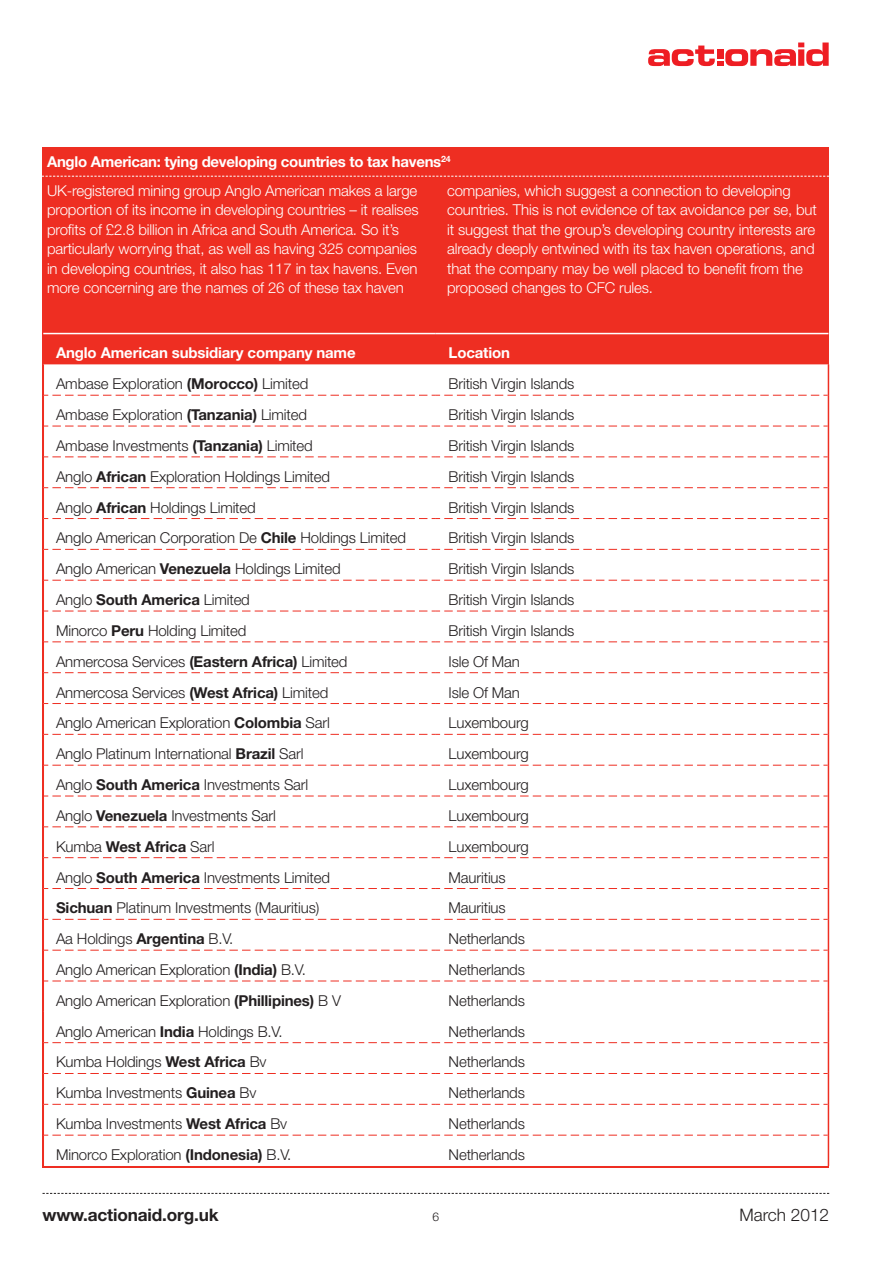
<style>
.page{position:relative;width:893px;height:1263px;background:#fff}
.page>*{position:absolute;margin:0;border:0;box-sizing:border-box;transform-origin:0 0}
.t1{font:700 17.25px "Helvetica Neue";letter-spacing:-.01em;color:#231f20}
.t2{font:300 17.25px "Helvetica Neue";color:#231f20}
.New_Text{font:300 15px "Helvetica Neue";letter-spacing:-.01em;color:#231f20}
.t3{font:300 15px/19.5px "Helvetica Neue";letter-spacing:-.01em;color:#fff}
.New_Text-2{font:700 15px/28.5px "Helvetica Neue";letter-spacing:-.02em;color:#fff}
.New_Text-3{font:700 15px "Helvetica Neue";letter-spacing:-.01em;color:#231f20}
.t4{font:300 12px "Helvetica Neue";color:#231f20}
.s1{font-weight:300}
.s2{font-weight:700}
</style>
<div class="page">
<div style="left:43px;top:149px;width:786px;height:1019px;background:#ee2e22"></div>
<div style="left:43px;top:147px;width:786px;height:160px;background:#ee2e22"></div>
<svg style="left:42px;top:176px;width:787px;height:1px"></svg>
<svg style="left:43px;top:334px;width:785px;height:1px"></svg>
<div style="left:44px;top:364px;width:784px;height:802px;background:#fff"></div>
<svg style="left:44px;top:395px;width:784px;height:1px"></svg>
<svg style="left:44px;top:426px;width:784px;height:1px"></svg>
<svg style="left:44px;top:456px;width:784px;height:1px"></svg>
<svg style="left:44px;top:487px;width:784px;height:1px"></svg>
<svg style="left:44px;top:518px;width:784px;height:1px"></svg>
<svg style="left:44px;top:549px;width:784px;height:1px"></svg>
<svg style="left:44px;top:580px;width:784px;height:1px"></svg>
<svg style="left:44px;top:611px;width:784px;height:1px"></svg>
<svg style="left:44px;top:641px;width:784px;height:1px"></svg>
<svg style="left:44px;top:672px;width:784px;height:1px"></svg>
<svg style="left:44px;top:703px;width:784px;height:1px"></svg>
<svg style="left:44px;top:734px;width:784px;height:1px"></svg>
<svg style="left:44px;top:765px;width:784px;height:1px"></svg>
<svg style="left:44px;top:796px;width:784px;height:1px"></svg>
<svg style="left:44px;top:826px;width:784px;height:1px"></svg>
<svg style="left:44px;top:857px;width:784px;height:1px"></svg>
<svg style="left:44px;top:888px;width:784px;height:1px"></svg>
<svg style="left:44px;top:919px;width:784px;height:1px"></svg>
<svg style="left:44px;top:950px;width:784px;height:1px"></svg>
<svg style="left:44px;top:981px;width:784px;height:1px"></svg>
<svg style="left:44px;top:1042px;width:784px;height:1px"></svg>
<svg style="left:44px;top:1073px;width:784px;height:1px"></svg>
<svg style="left:44px;top:1104px;width:784px;height:1px"></svg>
<svg style="left:44px;top:1135px;width:784px;height:1px"></svg>
<hr style="left:43px;top:333px;width:393px;height:1px;background:#fff">
<hr style="left:436px;top:333px;width:392px;height:1px;background:#fff">
<svg style="left:43px;top:1193px;width:786px;height:1px"></svg>
<svg style="left:648px;top:43px;width:181px;height:23px"></svg>
<p class="New_Text-2" style="left:47px;top:147px;width:405px">Anglo American: tying developing countries to tax havens<sup>24<br></sup><span class="s1">UK-registered mining group Anglo American makes a large</span></p>
<p class="t3" style="left:47px;top:200px;width:373px">proportion of its income in developing countries – it realises profits of £2.8 billion in Africa and South America. So it’s particularly worrying that, as well as having 325 companies in developing countries, it also has 117 in tax havens. Even more concerning are the names of 26 of these tax haven</p>
<p class="t3" style="left:447px;top:180px;width:371px">companies, which suggest a connection to developing countries. This is not evidence of tax avoidance per se, but it suggest that the group’s developing country interests are already deeply entwined with its tax haven operations, and that the company may be well placed to benefit from the proposed changes to CFC rules.</p>
<p class="New_Text-2" style="left:56px;top:338px;width:301px">Anglo American subsidiary company name</p>
<p class="New_Text-2" style="left:449px;top:338px;width:63px">Location</p>
<p class="New_Text" style="left:56px;top:375px;width:254px">Ambase Exploration <span class="s2">(Morocco)</span> Limited</p>
<p class="New_Text" style="left:449px;top:375px;width:127px">British Virgin Islands</p>
<p class="New_Text" style="left:56px;top:405px;width:252px">Ambase Exploration <span class="s2">(Tanzania)</span> Limited</p>
<p class="New_Text" style="left:449px;top:405px;width:127px">British Virgin Islands</p>
<p class="New_Text" style="left:56px;top:436px;width:258px">Ambase Investments <span class="s2">(Tanzania)</span> Limited</p>
<p class="New_Text" style="left:449px;top:436px;width:127px">British Virgin Islands</p>
<p class="New_Text" style="left:56px;top:467px;width:276px">Anglo <span class="s2">African</span> Exploration Holdings Limited</p>
<p class="New_Text" style="left:449px;top:467px;width:127px">British Virgin Islands</p>
<p class="New_Text" style="left:56px;top:498px;width:201px">Anglo <span class="s2">African</span> Holdings Limited</p>
<p class="New_Text" style="left:449px;top:498px;width:127px">British Virgin Islands</p>
<p class="New_Text" style="left:56px;top:529px;width:351px">Anglo American Corporation De <span class="s2">Chile</span> Holdings Limited</p>
<p class="New_Text" style="left:449px;top:529px;width:127px">British Virgin Islands</p>
<p class="New_Text" style="left:56px;top:560px;width:286px">Anglo American <span class="s2">Venezuela</span> Holdings Limited</p>
<p class="New_Text" style="left:449px;top:560px;width:127px">British Virgin Islands</p>
<p class="New_Text" style="left:56px;top:590px;width:195px">Anglo <span class="s2">South America</span> Limited</p>
<p class="New_Text" style="left:449px;top:590px;width:127px">British Virgin Islands</p>
<p class="New_Text" style="left:56px;top:621px;width:192px">Minorco <span class="s2">Peru</span> Holding Limited</p>
<p class="New_Text" style="left:449px;top:621px;width:127px">British Virgin Islands</p>
<p class="New_Text" style="left:56px;top:652px;width:293px">Anmercosa Services <span class="s2">(Eastern Africa)</span> Limited</p>
<p class="New_Text" style="left:449px;top:652px;width:73px">Isle Of Man</p>
<p class="New_Text" style="left:56px;top:683px;width:274px">Anmercosa Services <span class="s2">(West Africa)</span> Limited</p>
<p class="New_Text" style="left:449px;top:683px;width:73px">Isle Of Man</p>
<p class="New_Text" style="left:56px;top:714px;width:275px">Anglo American Exploration <span class="s2">Colombia</span> Sarl</p>
<p class="New_Text" style="left:449px;top:714px;width:82px">Luxembourg</p>
<p class="New_Text" style="left:56px;top:745px;width:249px">Anglo Platinum International <span class="s2">Brazil</span> Sarl</p>
<p class="New_Text" style="left:449px;top:745px;width:82px">Luxembourg</p>
<p class="New_Text" style="left:56px;top:775px;width:254px">Anglo <span class="s2">South America</span> Investments Sarl</p>
<p class="New_Text" style="left:449px;top:775px;width:82px">Luxembourg</p>
<p class="New_Text" style="left:56px;top:806px;width:221px">Anglo <span class="s2">Venezuela</span> Investments Sarl</p>
<p class="New_Text" style="left:449px;top:806px;width:82px">Luxembourg</p>
<p class="New_Text-3" style="left:56px;top:837px;width:160px"><span class="s1">Kumba</span> West Africa <span class="s1">Sarl</span></p>
<p class="New_Text" style="left:449px;top:837px;width:82px">Luxembourg</p>
<p class="New_Text" style="left:56px;top:868px;width:276px">Anglo <span class="s2">South America</span> Investments Limited</p>
<p class="New_Text" style="left:449px;top:868px;width:59px">Mauritius</p>
<p class="New_Text" style="left:56px;top:899px;width:265px"><span class="s2">Sichuan</span> Platinum Investments (Mauritius)</p>
<p class="New_Text" style="left:449px;top:899px;width:59px">Mauritius</p>
<p class="New_Text" style="left:56px;top:930px;width:179px">Aa Holdings <span class="s2">Argentina</span> B.V.</p>
<p class="New_Text" style="left:449px;top:930px;width:78px">Netherlands</p>
<p class="New_Text" style="left:56px;top:960px;width:251px">Anglo American Exploration <span class="s2">(India)</span> B.V.</p>
<p class="New_Text" style="left:449px;top:960px;width:78px">Netherlands</p>
<p class="New_Text" style="left:56px;top:991px;width:286px">Anglo American Exploration <span class="s2">(Phillipines)</span> B V</p>
<p class="New_Text" style="left:449px;top:991px;width:78px">Netherlands</p>
<p class="New_Text" style="left:56px;top:1022px;width:228px">Anglo American <span class="s2">India</span> Holdings B.V.</p>
<p class="New_Text" style="left:449px;top:1022px;width:78px">Netherlands</p>
<p class="New_Text" style="left:56px;top:1053px;width:212px">Kumba Holdings <span class="s2">West Africa</span> Bv</p>
<p class="New_Text" style="left:449px;top:1053px;width:78px">Netherlands</p>
<p class="New_Text" style="left:56px;top:1084px;width:202px">Kumba Investments <span class="s2">Guinea</span> Bv</p>
<p class="New_Text" style="left:449px;top:1084px;width:78px">Netherlands</p>
<p class="New_Text" style="left:56px;top:1115px;width:233px">Kumba Investments <span class="s2">West Africa</span> Bv</p>
<p class="New_Text" style="left:449px;top:1115px;width:78px">Netherlands</p>
<p class="New_Text" style="left:56px;top:1145px;width:237px">Minorco Exploration <span class="s2">(Indonesia)</span> B.V.</p>
<p class="New_Text" style="left:449px;top:1145px;width:78px">Netherlands</p>
<p class="t1" style="left:43px;top:1204px;width:178px">www.actionaid.org.uk</p>
<p class="t2" style="left:739px;top:1204px;width:91px">March 2012</p>
<p class="t4" style="left:432px;top:1209px;width:8px">6</p>
</div>
